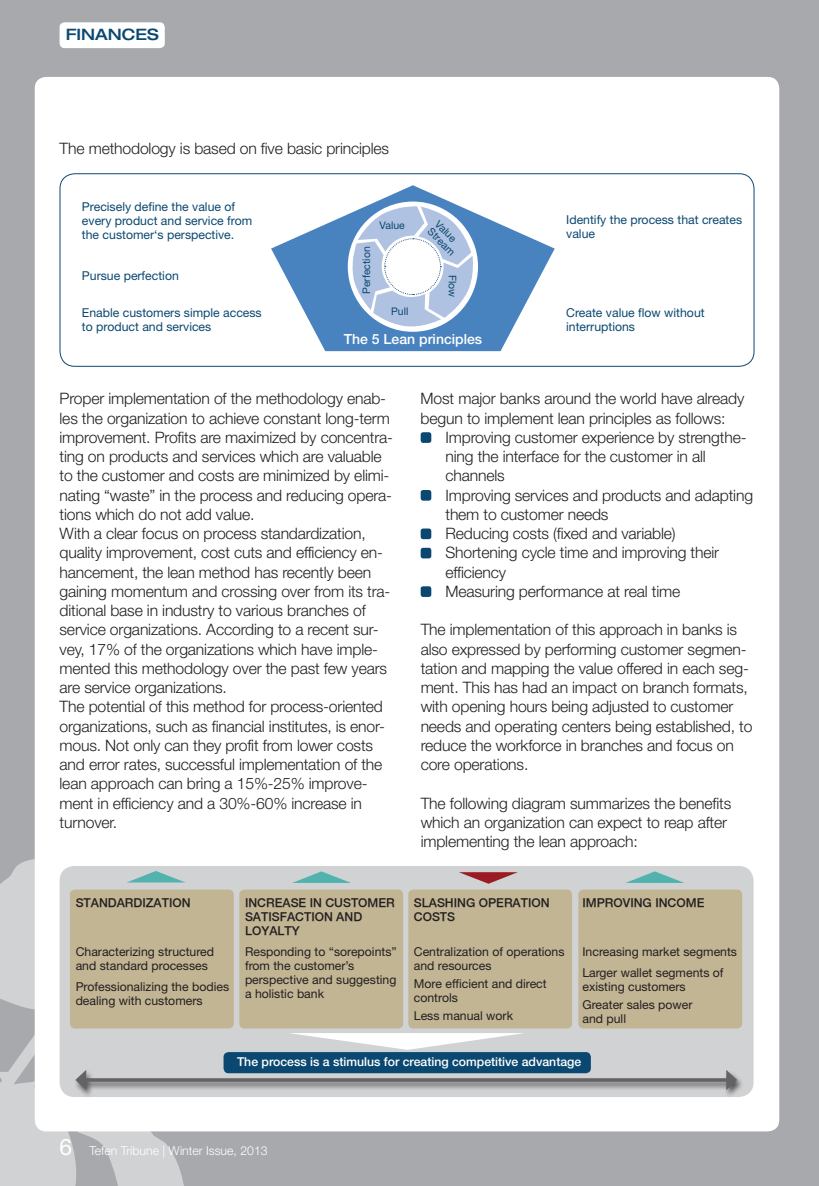
<style>
.page{position:relative;width:819px;height:1186px;background:#a8a9ad}
.page>*{position:absolute;margin:0;border:0;box-sizing:border-box;transform-origin:0 0}
.t1{font:300 15.75px/19.2px "Helvetica Neue";letter-spacing:-.01em;color:#231f20}
.t2{font:500 expanded 15.75px "Helvetica Neue LT Std";color:#0b4871}
.t3{font:500 14px "Helvetica Neue";color:#fff}
.t4{font:12.25px/14px "Helvetica Neue";color:#231f20}
.t5{font:12.25px/14px "Helvetica Neue";color:#0b4871}
.t6{font:500 12.25px/14px "Helvetica Neue";color:#231f20}
.t7{font:500 12.25px "Helvetica Neue";color:#fff}
.t8{font:300 12.25px "Helvetica Neue";color:#fff}
.t9{font:10.5px/10.5px "Helvetica Neue";color:#0b4871}
.s1{font-weight:400;font-size:22.75px}
</style>
<div class="page">
<svg style="left:0;top:748px;width:402px;height:438px"></svg>
<div style="left:35px;top:77px;width:744px;height:1054px;background:#fff;border-radius:11px"></div>
<div style="left:60px;top:22px;width:105px;height:26px;background:#fff;border-radius:5px"></div>
<div style="left:420px;top:432px;width:11px;height:11px;background:#0b4871;border-radius:2px"></div>
<div style="left:420px;top:490px;width:11px;height:10px;background:#0b4871;border-radius:2px"></div>
<div style="left:420px;top:528px;width:11px;height:11px;background:#0b4871;border-radius:2px"></div>
<div style="left:420px;top:548px;width:11px;height:10px;background:#0b4871;border-radius:2px"></div>
<div style="left:420px;top:586px;width:11px;height:11px;background:#0b4871;border-radius:2px"></div>
<div style="left:60px;top:866px;width:693px;height:231px;background:#d1d2d4;border-radius:15px"></div>
<div style="left:70px;top:889px;width:164px;height:139px;background:#c2b594;border-radius:5px"></div>
<div style="left:239px;top:889px;width:164px;height:139px;background:#c2b594;border-radius:5px"></div>
<div style="left:408px;top:889px;width:164px;height:139px;background:#c2b594;border-radius:5px"></div>
<div style="left:578px;top:889px;width:164px;height:139px;background:#c2b594;border-radius:5px"></div>
<svg style="left:290px;top:1033px;width:233px;height:16px"></svg>
<div style="left:223px;top:1052px;width:368px;height:21px;background:#0b4871;border-radius:5px"></div>
<div style="left:72px;top:1068px;width:671px;height:30px;background:#231f20;opacity:.7"></div>
<hr style="left:83px;top:1078px;width:646px;height:3px;background:#636366">
<svg style="left:75px;top:1069px;width:11px;height:21px"></svg>
<svg style="left:726px;top:1069px;width:11px;height:21px"></svg>
<svg style="left:128px;top:871px;width:56px;height:11px"></svg>
<svg style="left:292px;top:871px;width:59px;height:12px"></svg>
<svg style="left:626px;top:871px;width:58px;height:12px"></svg>
<svg style="left:459px;top:872px;width:59px;height:11px"></svg>
<div style="left:60px;top:173px;width:694px;height:194px;border:1px solid #0b4871;border-radius:15px"></div>
<svg style="left:271px;top:185px;width:283px;height:166px;fill:#4983bf"></svg>
<svg style="left:350px;top:205px;width:125px;height:124px"></svg>
<p class="t2" style="left:66px;top:25px;width:95px">FINANCES</p>
<p class="t1" style="left:60px;top:138px;width:331px">The methodology is based on five basic principles</p>
<p class="t5" style="left:82px;top:199px;width:172px">Precisely define the value of every product and service from the customer‘s perspective.</p>
<p class="t5" style="left:82px;top:268px;width:98px">Pursue perfection</p>
<p class="t5" style="left:82px;top:305px;width:181px">Enable customers simple access to product and services</p>
<p class="t5" style="left:566px;top:305px;width:140px">Create value flow without interruptions</p>
<p class="t5" style="left:566px;top:212px;width:177px">Identify the process that creates value</p>
<p class="t9" style="left:379px;top:219px;width:27px">Value</p>
<p class="t9" style="left:441px;top:218px;width:35px;rotate:45deg">Value<br>Stream</p>
<p class="t9" style="left:361px;top:294px;width:49px;rotate:-90deg">Perfection</p>
<p class="t9" style="left:458px;top:275px;width:24px;rotate:90deg">Flow</p>
<p class="t9" style="left:391px;top:306px;width:19px">Pull</p>
<p class="t3" style="left:344px;top:331px;width:140px">The 5 Lean principles</p>
<p class="t1" style="left:60px;top:389px;width:335px">Proper implementation of the methodology enab&shy;les the organization to achieve constant long-term improvement. Profits are maximized by concentra&shy;ting on products and services which are valuable to the customer and costs are minimized by elimi&shy;nating “waste” in the process and reducing opera&shy;tions which do not add value.<br>With a clear focus on process standardization, quality improvement, cost cuts and efficiency en&shy;hancement, the lean method has recently been gaining momentum and crossing over from its tra&shy;ditional base in industry to various branches of service organizations. According to a recent sur&shy;vey, 17% of the organizations which have imple&shy;mented this methodology over the past few years are service organizations.<br>The potential of this method for process-oriented organizations, such as financial institutes, is enor&shy;mous. Not only can they profit from lower costs and error rates, successful implementation of the lean approach can bring a 15%-25% improve&shy;ment in efficiency and a 30%-60% increase in turnover.</p>
<p class="t1" style="left:420px;top:389px;width:325px">Most major banks around the world have already begun to implement lean principles as follows:</p>
<p class="t1" style="left:445px;top:427px;width:309px">Improving customer experience by strengthe&shy;ning the interface for the customer in all channels<br>Improving services and products and adapting them to customer needs<br>Reducing costs (fixed and variable)<br>Shortening cycle time and improving their efficiency<br>Measuring performance at real time</p>
<p class="t1" style="left:420px;top:620px;width:333px">The implementation of this approach in banks is also expressed by performing customer segmen&shy;tation and mapping the value offered in each seg&shy;ment. This has had an impact on branch formats, with opening hours being adjusted to customer needs and operating centers being established, to reduce the workforce in branches and focus on core operations.</p>
<p class="t1" style="left:420px;top:793px;width:312px">The following diagram summarizes the benefits which an organization can expect to reap after implementing the lean approach:</p>
<p class="t6" style="left:76px;top:896px;width:116px">STANDARDIZATION</p>
<p class="t4" style="left:76px;top:945px;width:140px">Characterizing structured and standard processes</p>
<p class="t4" style="left:76px;top:980px;width:155px">Professionalizing the bodies dealing with customers</p>
<p class="t6" style="left:245px;top:896px;width:151px">INCREASE IN CUSTOMER<br>SATISFACTION AND<br>LOYALTY</p>
<p class="t4" style="left:245px;top:945px;width:153px">Responding to “sorepoints” from the customer’s perspective and suggesting a holistic bank</p>
<p class="t6" style="left:414px;top:896px;width:137px">SLASHING OPERATION<br>COSTS</p>
<p class="t4" style="left:414px;top:945px;width:152px">Centralization of operations and resources</p>
<p class="t4" style="left:414px;top:976px;width:134px">More efficient and direct controls</p>
<p class="t4" style="left:414px;top:1008px;width:101px">Less manual work</p>
<p class="t6" style="left:582px;top:896px;width:123px">IMPROVING INCOME</p>
<p class="t4" style="left:582px;top:941px;width:156px;line-height:21px">Increasing market segments<br>Larger wallet segments of</p>
<p class="t4" style="left:582px;top:978px;width:112px;line-height:17.5px">existing customers<br>Greater sales power</p>
<p class="t4" style="left:582px;top:1011px;width:45px">and pull</p>
<p class="t7" style="left:237px;top:1054px;width:346px">The process is a stimulus for creating competitive advantage</p>
<p class="t8" style="left:60px;top:1143px;width:209px"><span class="s1">6</span> Tefen Tribune | Winter Issue, 2013</p>
</div>
